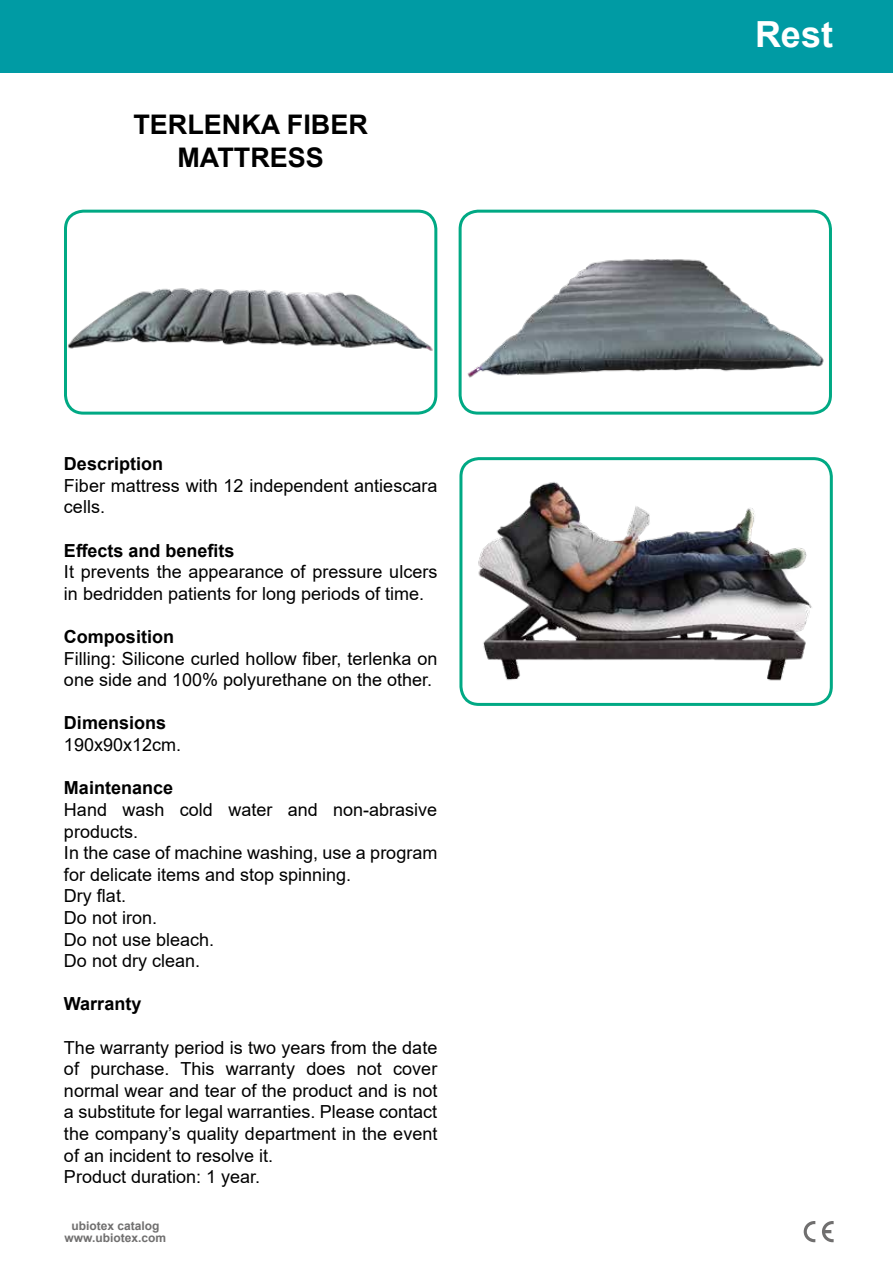
<style>
.page{position:relative;width:893px;height:1263px;background:#fff}
.page>*{position:absolute;margin:0;border:0;box-sizing:border-box;transform-origin:0 0}
.t1{font:700 36px "Arial";color:#fff}
.t2{font:700 27px/32.4px "Arial";color:#000;text-align:center}
.t3{font:18px/21.6px "Arial";color:#000}
.t4{font:700 18px "Arial";color:#000}
.t5{font:700 12px/12px "Arial";color:#706f6f;text-align:center}
</style>
<div class="page">
<div style="left:0;top:0;width:893px;height:72px;background:#009ba4"></div>
<svg style="left:804px;top:1221px;width:11px;height:21px"></svg>
<svg style="left:822px;top:1221px;width:12px;height:21px"></svg>
<div style="left:64px;top:210px;width:373px;height:205px;border:3px solid #00a984;border-radius:18px"></div>
<div style="left:459px;top:210px;width:373px;height:205px;border:3px solid #00a984;border-radius:18px"></div>
<img style="left:64px;top:271px;width:373px;height:92px">
<img style="left:467px;top:259px;width:357px;height:119px">
<img style="left:460px;top:459px;width:373px;height:246px">
<h2 class="t2" style="left:133px;top:109px;width:236px">TERLENKA FIBER<br>MATTRESS</h2>
<p class="t4" style="left:64px;top:451px;width:101px">Description</p>
<p class="t3" style="left:64px;top:475px;width:375px">Fiber mattress with 12 independent antiescara cells.</p>
<p class="t4" style="left:64px;top:538px;width:172px">Effects and benefits</p>
<p class="t3" style="left:64px;top:561px;width:375px">It prevents the appearance of pressure ulcers in bedridden patients for long periods of time.</p>
<p class="t4" style="left:64px;top:624px;width:111px">Composition</p>
<p class="t3" style="left:64px;top:647px;width:375px">Filling: Silicone curled hollow fiber, terlenka on one side and 100% polyurethane on the other.</p>
<p class="t4" style="left:64px;top:710px;width:104px">Dimensions</p>
<p class="t3" style="left:64px;top:734px;width:119px">190x90x12cm.</p>
<p class="t4" style="left:64px;top:775px;width:111px">Maintenance</p>
<p class="t3" style="left:64px;top:799px;width:375px">Hand wash cold water and non-abrasive products.<br>In the case of machine washing, use a program for delicate items and stop spinning.<br>Dry flat.<br>Do not iron.<br>Do not use bleach.<br>Do not dry clean.</p>
<p class="t4" style="left:64px;top:991px;width:79px">Warranty</p>
<p class="t3" style="left:64px;top:1036px;width:375px">The warranty period is two years from the date of purchase. This warranty does not cover normal wear and tear of the product and is not a substitute for legal warranties. Please contact the company’s quality department in the event of an incident to resolve it.<br>Product duration: 1 year.</p>
<p class="t5" style="left:65px;top:1219px;width:103px">ubiotex catalog www.ubiotex.com</p>
<h1 class="t1" style="left:755px;top:9px;width:80px">Rest</h1>
</div>
